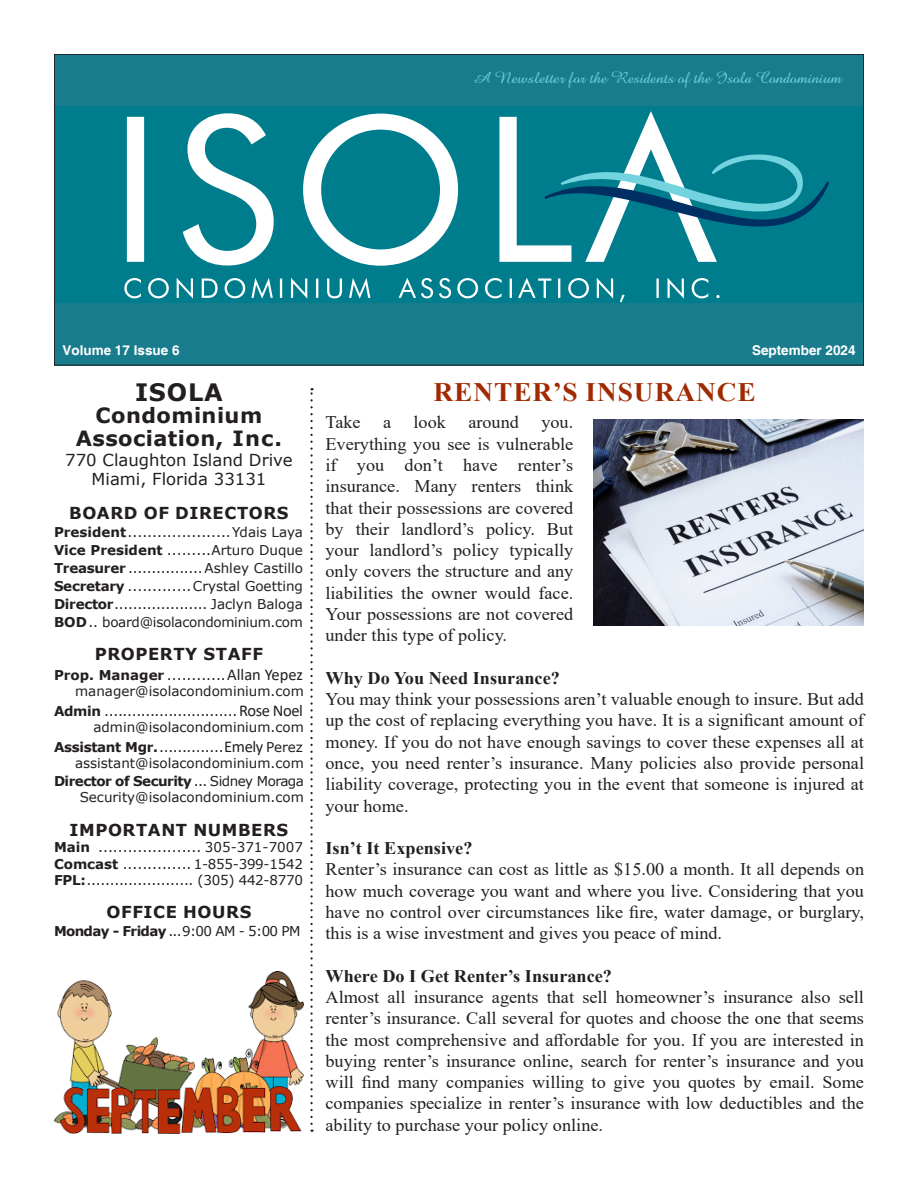
<style>
.page{position:relative;width:918px;height:1188px;background:#fff}
.page>*{position:absolute;margin:0;border:0;box-sizing:border-box;transform-origin:0 0}
.t1{font:700 26.55px "Times New Roman";letter-spacing:.035em;color:#a02a02}
.t2{font:700 24px "Verdana";letter-spacing:.035em;color:#231f20}
.t3{font:700 21px/22.5px "Verdana";letter-spacing:.02em;color:#231f20;text-align:center}
.t4{font:17.7px/21.3px "Times New Roman";color:#231f20;text-align:justify}
.t5{font:700 17.7px "Times New Roman";color:#231f20}
.t6{font:700 16.5px "Verdana";letter-spacing:.035em;color:#231f20}
.t7{font:16.5px "Amazone BT";color:#74d2de}
.t8{font:16.5px "Verdana";color:#231f20}
.t9{font:13.5px/16.2px "Verdana";color:#231f20;text-align:right}
.t10{font:13.5px "Verdana";letter-spacing:-.02em;color:#231f20}
.t11{font:700 13.5px "Verdana";color:#231f20}
.t12{font:700 13.5px "Helvetica";color:#fff}
.s1{font-weight:700}
.s2{font-weight:400}
.s3{font-family:"Calibri";font-weight:400;font-size:16.5px}
.s4{font-family:"Calibri";font-size:16.5px}
</style>
<div class="page">
<div style="left:54px;top:54px;width:810px;height:311px;background:#197c8d"></div>
<div style="left:55px;top:106px;width:809px;height:197px;background:#007d8d"></div>
<svg style="left:127px;top:111px;width:590px;height:155px"></svg>
<svg style="left:544px;top:147px;width:285px;height:80px"></svg>
<svg style="left:124px;top:278px;width:596px;height:24px"></svg>
<svg style="left:310px;top:388px;width:3px;height:736px"></svg>
<img style="left:54px;top:972px;width:250px;height:162px">
<img style="left:594px;top:420px;width:270px;height:205px">
<p class="t7" style="left:473px;top:68px;width:371px">A Newsletter for the Residents of the Isola Condominium</p>
<p class="t12" style="left:62px;top:342px;width:119px">Volume 17 Issue 6</p>
<p class="t12" style="left:752px;top:342px;width:105px">September 2024</p>
<p class="t1" style="left:434px;top:372px;width:324px">RENTER’S INSURANCE</p>
<p class="t4" style="left:326px;top:411px;width:37px">Take</p>
<p class="t4" style="left:383px;top:411px;width:10px">a</p>
<p class="t4" style="left:414px;top:411px;width:34px">look</p>
<p class="t4" style="left:468px;top:411px;width:52px">around</p>
<p class="t2" style="left:135px;top:375px;width:89px">ISOLA</p>
<p class="t3" style="left:76px;top:404px;width:208px">Condominium<br>Association, Inc.</p>
<p class="t8" style="left:65px;top:448px;width:229px">770 Claughton Island Drive</p>
<p class="t8" style="left:92px;top:468px;width:176px">Miami, Florida 33131</p>
<p class="t6" style="left:69px;top:501px;width:221px">BOARD OF DIRECTORS</p>
<p class="t9" style="left:54px;top:524px;width:251px"><span class="s1">President</span>.....................Ydais Laya</p>
<p class="t9" style="left:54px;top:542px;width:251px"><span class="s1">Vice President</span> .........Arturo Duque</p>
<p class="t9" style="left:54px;top:560px;width:251px"><span class="s1">Treasurer</span> ................Ashley Castillo</p>
<p class="t9" style="left:54px;top:578px;width:251px"><span class="s1">Secretary</span> .............Crystal Goetting</p>
<p class="t9" style="left:54px;top:596px;width:251px"><span class="s1">Director</span>.................... Jaclyn Baloga</p>
<p class="t10" style="left:54px;top:613px;width:251px"><span class="s1">BOD</span>.. board@isolacondominium.com</p>
<p class="t6" style="left:95px;top:642px;width:170px">PROPERTY STAFF</p>
<p class="t11" style="left:54px;top:665px;width:250px">Prop. Manager <span class="s2">............</span><span class="s3">Allan Yepez</span></p>
<p class="t9" style="left:75px;top:683px;width:230px">manager@isolacondominium.com</p>
<p class="t9" style="left:54px;top:703px;width:250px"><span class="s1">Admin</span> ............................. <span class="s4">Rose Noel</span></p>
<p class="t9" style="left:93px;top:719px;width:212px">admin@isolacondominium.com</p>
<p class="t9" style="left:54px;top:739px;width:251px"><span class="s1">Assistant Mgr.</span>..............<span class="s4">Emely</span> Perez</p>
<p class="t9" style="left:75px;top:755px;width:230px">assistant@isolacondominium.com</p>
<p class="t9" style="left:54px;top:773px;width:251px"><span class="s1">Director of Security</span> ... Sidney Moraga<br>Security@isolacondominium.com</p>
<p class="t6" style="left:70px;top:818px;width:220px">IMPORTANT NUMBERS</p>
<p class="t9" style="left:54px;top:839px;width:251px"><span class="s1">Main</span> ..................... 305-371-7007</p>
<p class="t10" style="left:54px;top:854px;width:251px"><span class="s1">Comcast</span> .............. 1-855-399-1542</p>
<p class="t10" style="left:54px;top:871px;width:251px"><span class="s1">FPL:</span>....................... (305) 442-8770</p>
<p class="t6" style="left:106px;top:901px;width:146px">OFFICE HOURS</p>
<p class="t9" style="left:54px;top:923px;width:248px"><span class="s1">Monday - Friday</span> ...9:00 AM - 5:00 PM</p>
<p class="t4" style="left:326px;top:411px;width:249px;text-indent:216px">you.<br>Everything you see is vulnerable if you don’t have renter’s insurance. Many renters think that their possessions are covered by their landlord’s policy. But your landlord’s policy typically only covers the structure and any liabilities the owner would face.<br>Your possessions are not covered under this type of policy.</p>
<p class="t5" style="left:326px;top:665px;width:236px">Why Do You Need Insurance?</p>
<p class="t4" style="left:326px;top:688px;width:540px">You may think your possessions aren’t valuable enough to insure. But add up the cost of replacing everything you have. It is a significant amount of money. If you do not have enough savings to cover these expenses all at once, you need renter’s insurance. Many policies also provide personal liability coverage, protecting you in the event that someone is injured at your home.</p>
<p class="t5" style="left:326px;top:835px;width:148px">Isn’t It Expensive?</p>
<p class="t4" style="left:326px;top:858px;width:540px">Renter’s insurance can cost as little as $15.00 a month. It all depends on how much coverage you want and where you live. Considering that you have no control over circumstances like fire, water damage, or burglary, this is a wise investment and gives you peace of mind.</p>
<p class="t5" style="left:326px;top:963px;width:288px">Where Do I Get Renter’s Insurance?</p>
<p class="t4" style="left:326px;top:986px;width:540px">Almost all insurance agents that sell homeowner’s insurance also sell renter’s insurance. Call several for quotes and choose the one that seems the most comprehensive and affordable for you. If you are interested in buying renter’s insurance online, search for renter’s insurance and you will find many companies willing to give you quotes by email. Some companies specialize in renter’s insurance with low deductibles and the ability to purchase your policy online.</p>
</div>
